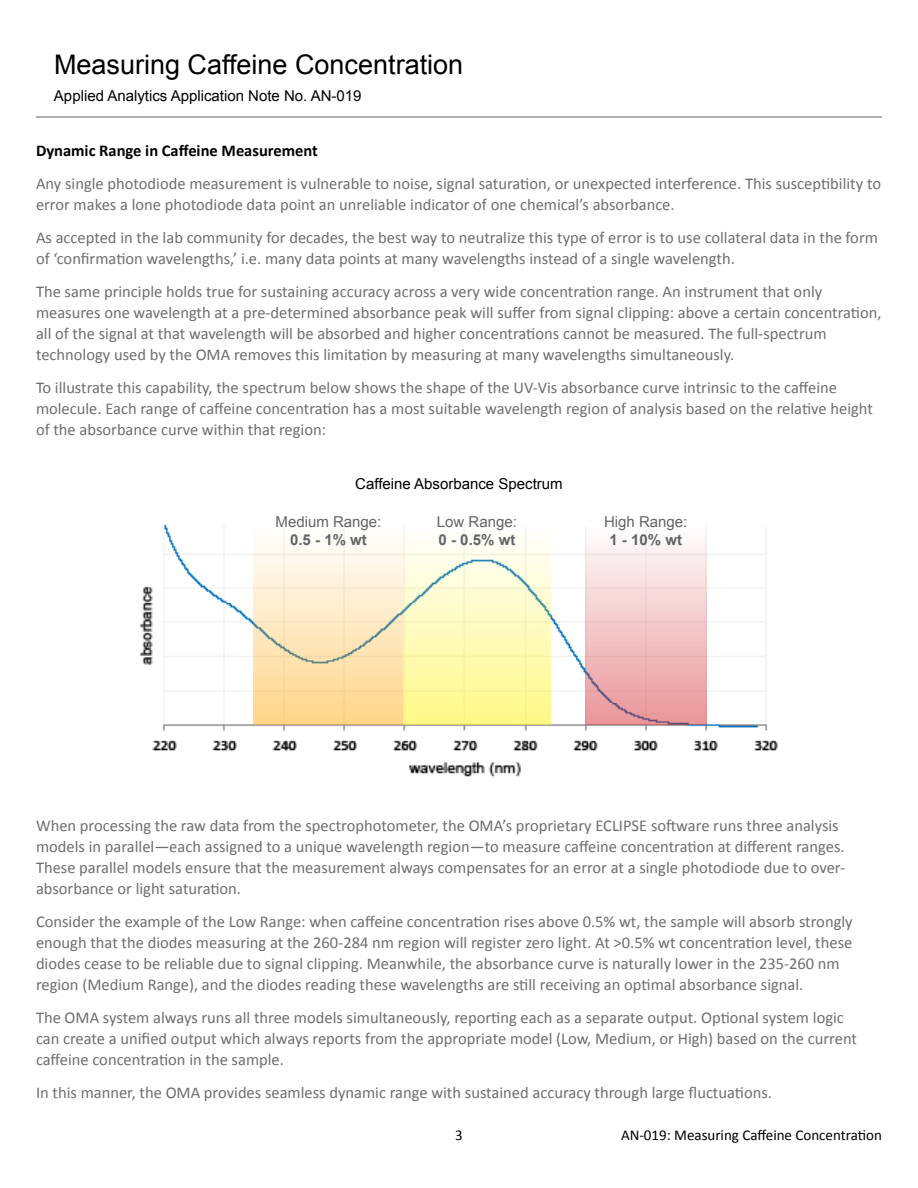
<style>
.page{position:relative;width:918px;height:1188px;background:#fff}
.page>*{position:absolute;margin:0;border:0;box-sizing:border-box;transform-origin:0 0}
.t1{font:27px "Arial";color:#000}
.t2{font:16.5px/21px "Calibri";color:#6d6e71}
.t3{font:700 16.5px "Calibri";color:#000}
.t4{font:15px "Arial";color:#000}
.t5{font:15px "Calibri";color:#000}
.t6{font:15px "Arial";color:#636466}
.t7{font:700 15px "Arial";color:#636466}
</style>
<div class="page">
<img style="left:139px;top:526px;width:639px;height:251px">
<div style="left:403px;top:526px;width:148px;height:199px;background:linear-gradient(to bottom,#f7fafc,#fff986)"></div>
<div style="left:585px;top:526px;width:121px;height:199px;background:linear-gradient(to bottom,#fffffe,#e49297)"></div>
<div style="left:254px;top:526px;width:149px;height:199px;background:linear-gradient(to bottom,#fdfdfe,#fbd287)"></div>
<hr style="left:36px;top:116px;width:846px;height:2px;background:#939598">
<h1 class="t1" style="left:54px;top:46px;width:411px">Measuring Caffeine Concentration</h1>
<p class="t4" style="left:54px;top:86px;width:309px">Applied Analytics Application Note No. AN-019</p>
<p class="t3" style="left:36px;top:140px;width:284px">Dynamic Range in Caffeine Measurement</p>
<p class="t2" style="left:36px;top:173px;width:847px">Any single photodiode measurement is vulnerable to noise, signal saturation, or unexpected interference. This susceptibility to error makes a lone photodiode data point an unreliable indicator of one chemical’s absorbance.</p>
<p class="t2" style="left:36px;top:227px;width:843px">As accepted in the lab community for decades, the best way to neutralize this type of error is to use collateral data in the form of ‘confirmation wavelengths,’ i.e. many data points at many wavelengths instead of a single wavelength.</p>
<p class="t2" style="left:36px;top:281px;width:847px">The same principle holds true for sustaining accuracy across a very wide concentration range. An instrument that only measures one wavelength at a pre-determined absorbance peak will suffer from signal clipping: above a certain concentration, all of the signal at that wavelength will be absorbed and higher concentrations cannot be measured. The full-spectrum technology used by the OMA removes this limitation by measuring at many wavelengths simultaneously.</p>
<p class="t2" style="left:36px;top:377px;width:838px">To illustrate this capability, the spectrum below shows the shape of the UV-Vis absorbance curve intrinsic to the caffeine molecule. Each range of caffeine concentration has a most suitable wavelength region of analysis based on the relative height of the absorbance curve within that region:</p>
<p class="t4" style="left:355px;top:474px;width:209px">Caffeine Absorbance Spectrum</p>
<p class="t6" style="left:276px;top:511px;width:107px">Medium Range:</p>
<p class="t7" style="left:290px;top:529px;width:78px">0.5 - 1% wt</p>
<p class="t6" style="left:437px;top:511px;width:82px">Low Range:</p>
<p class="t7" style="left:439px;top:529px;width:78px">0 - 0.5% wt</p>
<p class="t6" style="left:604px;top:511px;width:85px">High Range:</p>
<p class="t7" style="left:609px;top:529px;width:74px">1 - 10% wt</p>
<p class="t2" style="left:36px;top:815px;width:811px">When processing the raw data from the spectrophotometer, the OMA’s proprietary ECLIPSE software runs three analysis models in parallel—each assigned to a unique wavelength region—to measure caffeine concentration at different ranges.<br>These parallel models ensure that the measurement always compensates for an error at a single photodiode due to over&shy;absorbance or light saturation.</p>
<p class="t2" style="left:36px;top:911px;width:818px">Consider the example of the Low Range: when caffeine concentration rises above 0.5% wt, the sample will absorb strongly enough that the diodes measuring at the 260-284 nm region will register zero light. At &gt;0.5% wt concentration level, these diodes cease to be reliable due to signal clipping. Meanwhile, the absorbance curve is naturally lower in the 235-260 nm region (Medium Range), and the diodes reading these wavelengths are still receiving an optimal absorbance signal.</p>
<p class="t2" style="left:36px;top:1008px;width:823px">The OMA system always runs all three models simultaneously, reporting each as a separate output. Optional system logic can create a unified output which always reports from the appropriate model (Low, Medium, or High) based on the current caffeine concentration in the sample.</p>
<p class="t2" style="left:36px;top:1083px;width:738px">In this manner, the OMA provides seamless dynamic range with sustained accuracy through large fluctuations.</p>
<p class="t5" style="left:455px;top:1125px;width:9px">3</p>
<p class="t5" style="left:621px;top:1125px;width:262px">AN-019: Measuring Caffeine Concentration</p>
</div>
